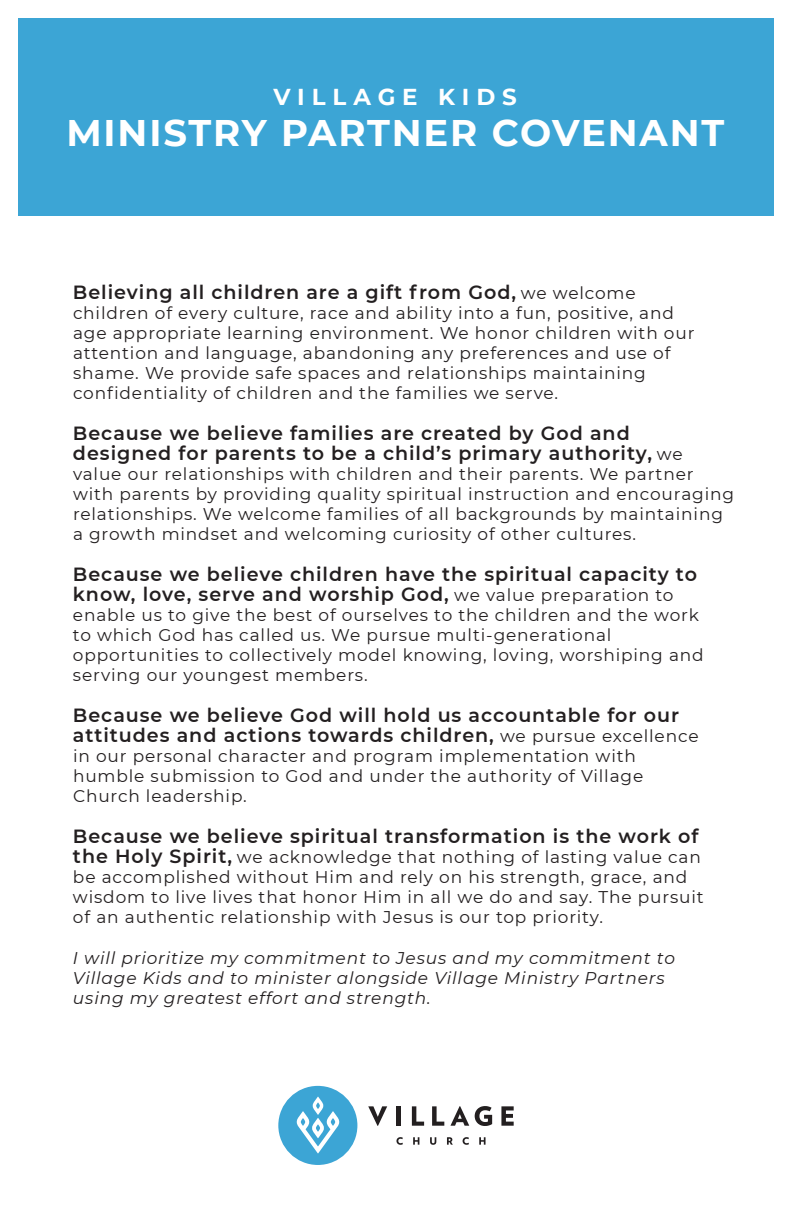
<style>
.page{position:relative;width:792px;height:1224px;background:#fff}
.page>*{position:absolute;margin:0;border:0;box-sizing:border-box;transform-origin:0 0}
.t1{font:700 37px "Montserrat";letter-spacing:.05em;color:#fff}
.t2{font:700 23px "Montserrat";letter-spacing:.3em;color:#fff}
.t3{font:600 19.1px/20.2px "Montserrat";letter-spacing:.05em;color:#231f20}
.t4{font:17px/20.2px "Montserrat";letter-spacing:.05em;color:#231f20}
.t5{font:italic 17px/20.2px "Montserrat";letter-spacing:.05em;color:#231f20}
.s1{font-weight:400;font-size:17px}
.s2{font-weight:600;font-size:19.1px}
</style>
<div class="page">
<div style="left:18px;top:18px;width:756px;height:198px;background:#3ca5d5"></div>
<svg style="left:368px;top:1106px;width:19px;height:20px"></svg>
<div style="left:396px;top:1106px;width:5px;height:20px;background:#231f20"></div>
<svg style="left:412px;top:1106px;width:12px;height:20px"></svg>
<svg style="left:432px;top:1106px;width:12px;height:20px"></svg>
<svg style="left:450px;top:1106px;width:19px;height:20px"></svg>
<svg style="left:475px;top:1106px;width:17px;height:20px"></svg>
<svg style="left:501px;top:1106px;width:13px;height:20px"></svg>
<svg style="left:396px;top:1137px;width:7px;height:8px"></svg>
<svg style="left:413px;top:1137px;width:6px;height:8px"></svg>
<svg style="left:430px;top:1137px;width:6px;height:8px"></svg>
<svg style="left:447px;top:1137px;width:6px;height:8px"></svg>
<svg style="left:463px;top:1137px;width:6px;height:8px"></svg>
<svg style="left:479px;top:1137px;width:7px;height:8px"></svg>
<div style="left:278px;top:1086px;width:79px;height:79px;background:#3ca5d5;border-radius:50%"></div>
<svg style="left:297px;top:1097px;width:42px;height:56px"></svg>
<h2 class="t2" style="left:274px;top:80px;width:245px">VILLAGE KIDS</h2>
<h1 class="t1" style="left:66px;top:106px;width:659px">MINISTRY PARTNER COVENANT</h1>
<p class="t3" style="left:73px;top:281px;width:564px">Believing all children are a gift from God, <span class="s1">we welcome</span></p>
<p class="t4" style="left:73px;top:302px;width:623px">children of every culture, race and ability into a fun, positive, and age appropriate learning environment. We honor children with our attention and language, abandoning any preferences and use of shame. We provide safe spaces and relationships maintaining confidentiality of children and the families we serve.</p>
<p class="t3" style="left:73px;top:422px;width:611px">Because we believe families are created by God and designed for parents to be a child’s primary authority, <span class="s1">we</span></p>
<p class="t4" style="left:73px;top:463px;width:663px">value our relationships with children and their parents. We partner with parents by providing quality spiritual instruction and encouraging relationships. We welcome families of all backgrounds by maintaining a growth mindset and welcoming curiosity of other cultures.</p>
<p class="t3" style="left:73px;top:563px;width:625px">Because we believe children have the spiritual capacity to know, love, serve and worship God, <span class="s1">we value preparation to</span></p>
<p class="t4" style="left:73px;top:604px;width:632px">enable us to give the best of ourselves to the children and the work to which God has called us. We pursue multi-generational opportunities to collectively model knowing, loving, worshiping and serving our youngest members.</p>
<p class="t3" style="left:73px;top:704px;width:627px">Because we believe God will hold us accountable for our attitudes and actions towards children, <span class="s1">we pursue excellence</span></p>
<p class="t4" style="left:73px;top:745px;width:572px">in our personal character and program implementation with humble submission to God and under the authority of Village<br>Church leadership.</p>
<p class="t3" style="left:73px;top:825px;width:627px">Because we believe spiritual transformation is the work of</p>
<p class="t4" style="left:73px;top:846px;width:632px"><span class="s2">the Holy Spirit,</span> we acknowledge that nothing of lasting value can be accomplished without Him and rely on his strength, grace, and wisdom to live lives that honor Him in all we do and say. The pursuit of an authentic relationship with Jesus is our top priority.</p>
<p class="t5" style="left:73px;top:947px;width:603px">I will prioritize my commitment to Jesus and my commitment to<br>Village Kids and to minister alongside Village Ministry Partners using my greatest effort and strength.</p>
</div>
